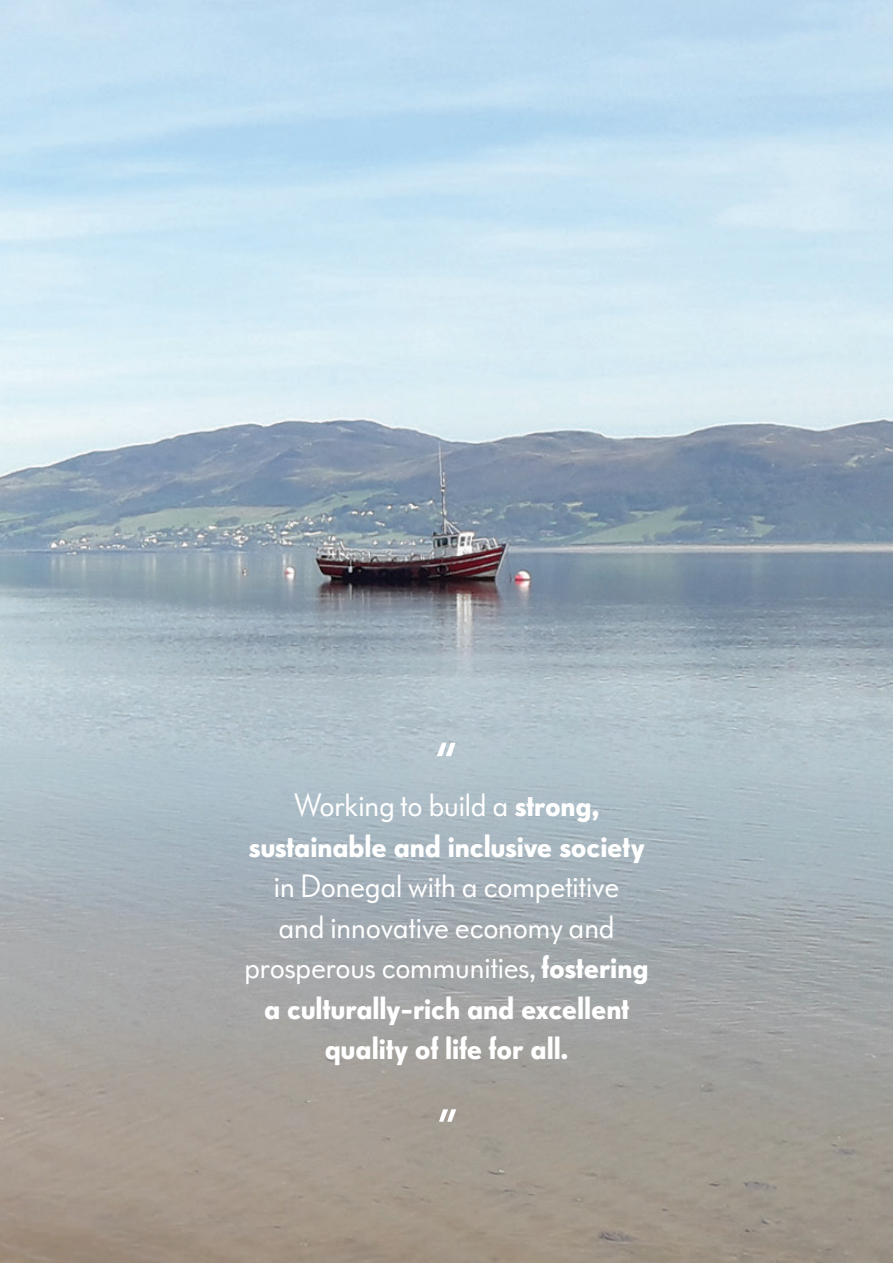
<style>
.page{position:relative;width:893px;height:1263px;background:#fff}
.page>*{position:absolute;margin:0;border:0;box-sizing:border-box;transform-origin:0 0}
.t1{font:75px "Paneuropa Retro";color:#fff}
.t2{font:69px "Paneuropa Retro";color:#fff}
.t3{font:700 30px/40.5px "Paneuropa Retro";letter-spacing:-.005em;color:#fff;text-align:center}
.t4{font:30px "Paneuropa Retro";letter-spacing:-.01em;color:#fff}
.s1{font-weight:700}
.s2{font-weight:400}
</style>
<div class="page">
<img style="left:0;top:0;width:893px;height:1263px">
<p class="t1" style="left:433px;top:724px;width:28px">“</p>
<p class="t4" style="left:294px;top:786px;width:307px">Working to build a <span class="s1">strong,</span></p>
<p class="t3" style="left:244px;top:826px;width:405px">sustainable and inclusive society <span class="s2">in Donegal with a competitive<br>and innovative economy and prosperous communities,</span> fostering a culturally-rich and excellent quality of life for all.</p>
<p class="t2" style="left:436px;top:1092px;width:26px">”</p>
</div>
